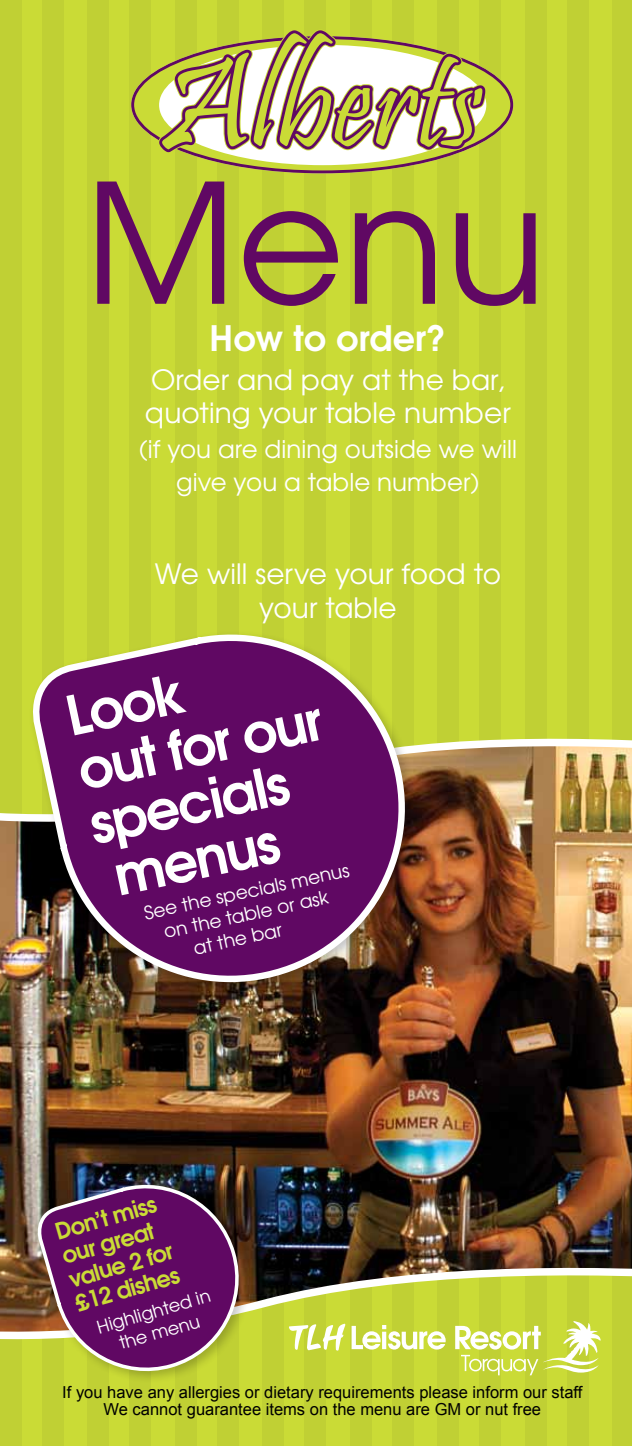
<style>
.page{position:relative;width:632px;height:1446px;background:#fff}
.page>*{position:absolute;margin:0;border:0;box-sizing:border-box;transform-origin:0 0}
.t1{font:165.45px "Te X Gyre Adventor";color:#600863}
.t2{font:136.8px "Pristina";color:#cadb36}
.t3{font:700 54.45px/55.3px "Te X Gyre Adventor";color:#fff}
.t4{font:700 34.95px "Te X Gyre Adventor";letter-spacing:.005em;color:#fff}
.t5{font:27.9px/33.6px "Te X Gyre Adventor";letter-spacing:.005em;color:#fff}
.t6{font:24.45px/33.6px "Te X Gyre Adventor";letter-spacing:.005em;color:#fff;text-align:center}
.t7{font:700 22.8px/24.8px "Te X Gyre Adventor";color:#cadb36}
.t8{font:18.6px "Te X Gyre Adventor";color:#fff}
.t9{font:17.7px/21.3px "Te X Gyre Adventor";color:#fff;text-align:center}
.t10{font:16.5px/16.5px "Arial";color:#000;text-align:center}
</style>
<div class="page">
<div style="left:0;top:0;width:631px;height:1446px;background:#cadb36"></div>
<div style="left:42px;top:0;width:22px;height:1446px;background:#c0d034"></div>
<div style="left:130px;top:0;width:21px;height:1446px;background:#c0d034"></div>
<div style="left:217px;top:0;width:22px;height:1446px;background:#c0d034"></div>
<div style="left:304px;top:0;width:22px;height:1446px;background:#c0d034"></div>
<div style="left:392px;top:0;width:21px;height:1446px;background:#c0d034"></div>
<div style="left:479px;top:0;width:22px;height:1446px;background:#c0d034"></div>
<div style="left:566px;top:0;width:22px;height:1446px;background:#c0d034"></div>
<div style="left:524px;top:0;width:22px;height:1446px;background:#c0d034"></div>
<div style="left:0;top:0;width:22px;height:1446px;background:#c0d034"></div>
<div style="left:87px;top:0;width:22px;height:1446px;background:#c0d034"></div>
<div style="left:175px;top:0;width:21px;height:1446px;background:#c0d034"></div>
<div style="left:262px;top:0;width:22px;height:1446px;background:#c0d034"></div>
<div style="left:349px;top:0;width:22px;height:1446px;background:#c0d034"></div>
<div style="left:437px;top:0;width:21px;height:1446px;background:#c0d034"></div>
<div style="left:612px;top:0;width:19px;height:1446px;background:#c0d034"></div>
<svg style="left:131px;top:72px;width:382px;height:66px;fill:#cadb36"></svg>
<svg style="left:152px;top:26px;width:338px;height:167px"></svg>
<img style="left:0;top:695px;width:631px;height:680px">
<svg style="left:351px;top:1325px;width:94px;height:24px"></svg>
<svg style="left:455px;top:1321px;width:145px;height:54px"></svg>
<svg style="left:289px;top:1323px;width:56px;height:27px"></svg>
<svg style="left:27px;top:623px;width:398px;height:379px;background:#713758"></svg>
<svg style="left:33px;top:1177px;width:218px;height:207px;background:#743f59"></svg>
<h2 class="t2" style="left:162px;top:26px;width:321px">Alberts</h2>
<h1 class="t1" style="left:85px;top:112px;width:462px">Menu</h1>
<h3 class="t4" style="left:209px;top:308px;width:238px">How to order?</h3>
<h3 class="t5" style="left:145px;top:361px;width:367px">Order and pay at the bar, quoting your table number</h3>
<h3 class="t6" style="left:139px;top:430px;width:379px">(if you are dining outside we will give you a table number)</h3>
<h3 class="t5" style="left:155px;top:555px;width:347px;text-align:center">We will serve your food to your table</h3>
<h3 class="t3" style="left:60px;top:684px;width:250px;rotate:-12deg">Look<br>out for our specials menus</h3>
<p class="t8" style="left:141px;top:898px;width:211px;rotate:-12deg">See the specials menus</p>
<p class="t8" style="left:161px;top:917px;width:169px;rotate:-12deg">on the table or ask</p>
<p class="t8" style="left:191px;top:933px;width:91px;rotate:-12deg">at the bar</p>
<h3 class="t7" style="left:52px;top:1218px;width:109px;rotate:-16deg">Don’t miss our great value 2 for £12 dishes</h3>
<p class="t9" style="left:94px;top:1316px;width:118px;rotate:-16deg">Highlighted in the menu</p>
<p class="t10" style="left:62px;top:1384px;width:521px">If you have any allergies or dietary requirements please inform our staff<br>We cannot guarantee items on the menu are GM or nut free</p>
</div>
